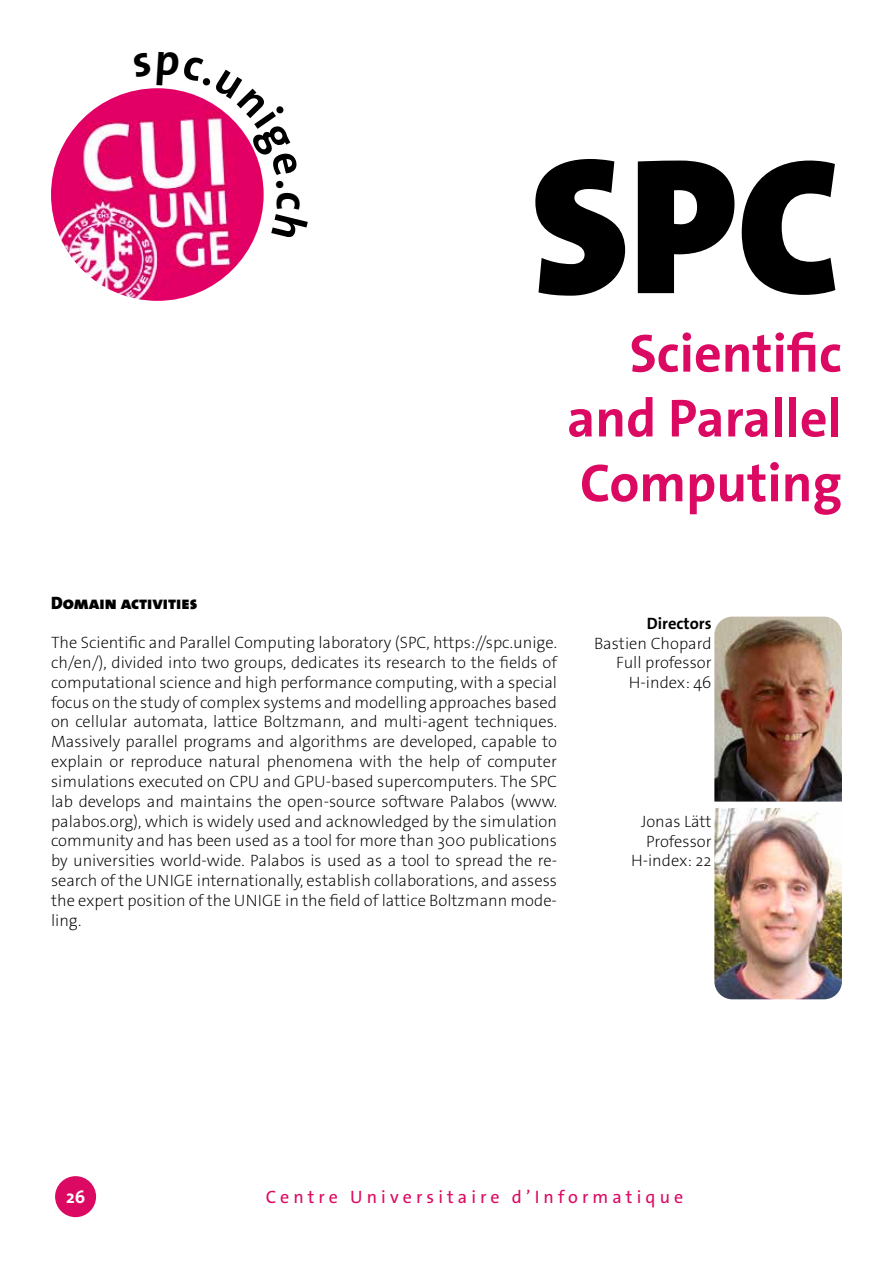
<style>
.page{position:relative;width:893px;height:1263px;background:#fff}
.page>*{position:absolute;margin:0;border:0;box-sizing:border-box;transform-origin:0 0}
.t1{font:900 195px "The Sans Os F";color:#000}
.t2{font:700 54px/64.8px "The Sans Os F";color:#db0962;text-align:justify}
.t3{font:18px "The Sans Os F";letter-spacing:.23em;color:#db0962}
.t4{font:900 18px "The Sans Os F";color:#000}
.t5{font:700 18px "The Sans Os F";color:#fff}
.t6{font:200 16.5px/19.8px "The Sans Os F";color:#000;text-align:right}
.t7{font:700 16.5px "The Sans Os F";color:#000}
</style>
<div class="page">
<div style="left:55px;top:1176px;width:41px;height:41px;background:#db0962;border-radius:50%"></div>
<img style="left:51px;top:88px;width:213px;height:213px;border-radius:106px">
<img style="left:714px;top:617px;width:128px;height:184px">
<img style="left:714px;top:808px;width:128px;height:191px">
<svg style="left:134px;top:88px;width:130px;height:153px"></svg>
<h1 class="t1" style="left:530px;top:102px;width:313px">SPC</h1>
<h2 class="t2" style="left:567px;top:321px;width:276px;text-indent:62px">Scientific and Parallel Computing</h2>
<p class="t4" style="left:51px;top:591px;width:148px">Domain activities</p>
<p class="t6" style="left:51px;top:633px;width:508px;text-align:justify">The Scientific and Parallel Computing laboratory (SPC, https://spc.unige. ch/en/), divided into two groups, dedicates its research to the fields of computational science and high performance computing, with a special focus on the study of complex systems and modelling approaches based on cellular automata, lattice Boltzmann, and multi-agent techniques.<br>Massively parallel programs and algorithms are developed, capable to explain or reproduce natural phenomena with the help of computer simulations executed on CPU and GPU-based supercomputers. The SPC lab develops and maintains the open-source software Palabos (www. palabos.org), which is widely used and acknowledged by the simulation community and has been used as a tool for more than 300 publications by universities world-wide. Palabos is used as a tool to spread the re&shy;search of the UNIGE internationally, establish collaborations, and assess the expert position of the UNIGE in the field of lattice Boltzmann mode&shy;ling.</p>
<p class="t7" style="left:647px;top:613px;width:66px">Directors</p>
<p class="t6" style="left:594px;top:633px;width:119px">Bastien Chopard<br>Full professor<br>H-index: 46</p>
<p class="t6" style="left:631px;top:811px;width:82px">Jonas Lätt<br>Professor<br>H-index: 22</p>
<p class="t5" style="left:66px;top:1185px;width:21px">26</p>
<p class="t3" style="left:266px;top:1185px;width:419px">Centre Universitaire d’Informatique</p>
</div>
